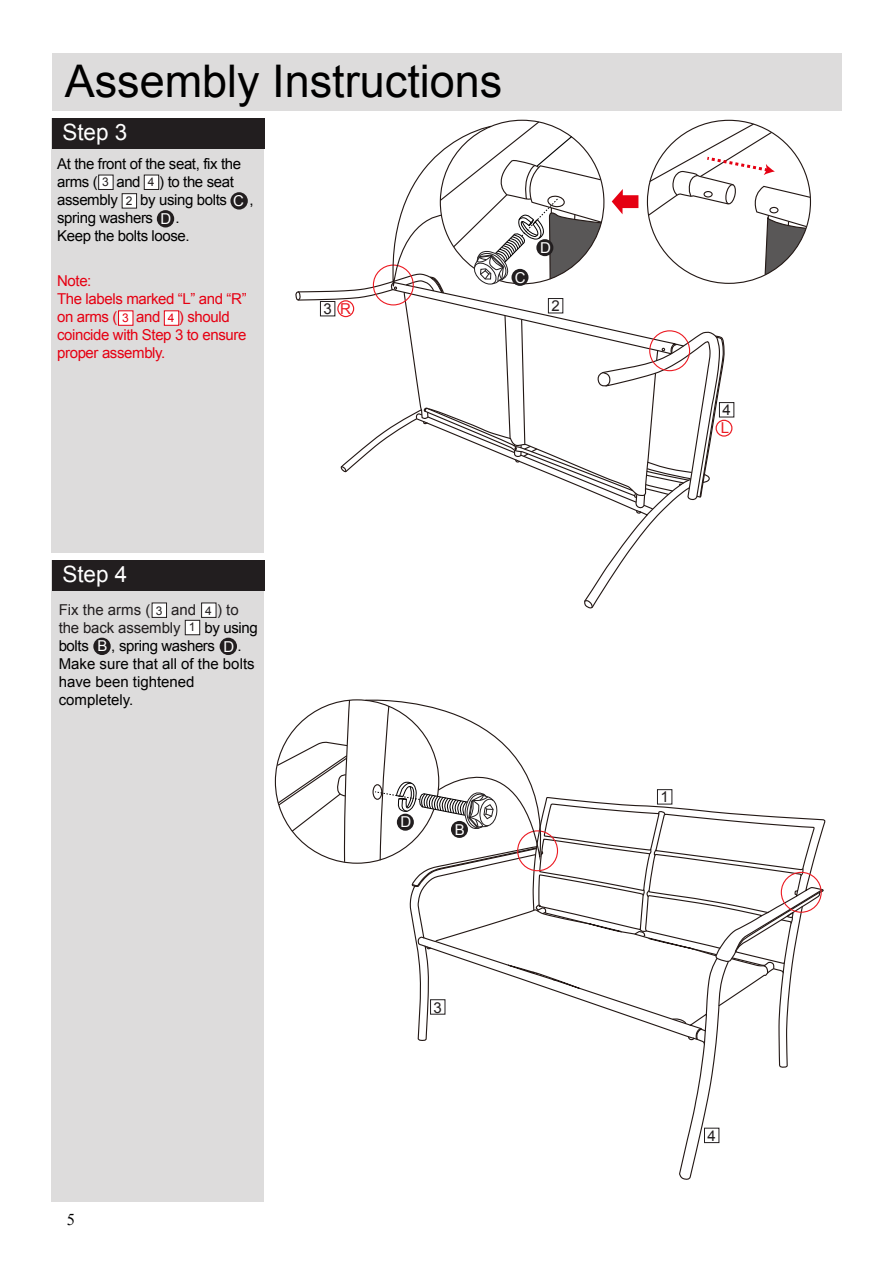
<style>
.page{position:relative;width:893px;height:1263px;background:#fff}
.page>*{position:absolute;margin:0;border:0;box-sizing:border-box;transform-origin:0 0}
.t1{font:45px "Arial";color:#000}
.t2{font:22.5px "Arial";color:#fff}
.t3{font:16.5px "Times New Roman";color:#000}
.t4{font:15px/18px "Arial";letter-spacing:-.025em;color:#000}
.t5{font:15px/18px "Arial";letter-spacing:-.025em;color:#e60012}
.t6{font:15px/17.7px "Arial";color:#000}
.t7{font:15px "Arial";letter-spacing:-.01em;color:#221e1f}
.t8{font:15px "Arial";color:#fff}
.t9{font:15px "Arial";color:#ec1b23}
.t10{font:12px "Arial";color:#221e1f}
.t11{font:12px "Arial";color:#e60012}
.s1{color:#fff}
</style>
<div class="page">
<div style="left:51px;top:118px;width:213px;height:435px;background:#dddcdc"></div>
<div style="left:51px;top:560px;width:213px;height:641px;background:#dddcdc"></div>
<svg style="left:585px;top:542px;width:52px;height:65px"></svg>
<svg style="left:584px;top:600px;width:9px;height:9px"></svg>
<div style="left:52px;top:118px;width:212px;height:30px;background:#221e1f"></div>
<div style="left:52px;top:53px;width:789px;height:58px;background:#dddcdc"></div>
<div style="left:52px;top:560px;width:212px;height:30px;background:#221e1f"></div>
<div style="left:157px;top:210px;width:17px;height:17px;background:#221e1f;border-radius:50%"></div>
<div style="left:230px;top:192px;width:18px;height:18px;background:#221e1f;border-radius:50%"></div>
<div style="left:98px;top:175px;width:15px;height:15px;background:#fff;border:1px solid #221e1f"></div>
<div style="left:144px;top:175px;width:15px;height:15px;background:#fff;border:1px solid #221e1f"></div>
<div style="left:118px;top:310px;width:15px;height:16px;background:#fff;border:1px solid #e60012"></div>
<div style="left:164px;top:310px;width:15px;height:16px;background:#fff;border:1px solid #e60012"></div>
<div style="left:122px;top:193px;width:15px;height:15px;background:#fff;border:1px solid #221e1f"></div>
<div style="left:704px;top:1128px;width:15px;height:15px;background:#fff;border:1px solid #221e1f"></div>
<svg style="left:276px;top:699px;width:75px;height:164px"></svg>
<div style="left:152px;top:603px;width:15px;height:15px;background:#fff;border:1px solid #221e1f"></div>
<div style="left:185px;top:620px;width:15px;height:15px;background:#fff;border:1px solid #221e1f"></div>
<div style="left:93px;top:638px;width:18px;height:17px;background:#221e1f;border-radius:50%"></div>
<div style="left:220px;top:638px;width:17px;height:17px;background:#221e1f;border-radius:50%"></div>
<svg style="left:295px;top:119px;width:516px;height:423px"></svg>
<svg style="left:364px;top:699px;width:459px;height:346px"></svg>
<div style="left:201px;top:603px;width:15px;height:15px;background:#fff;border:1px solid #221e1f"></div>
<svg style="left:716px;top:420px;width:16px;height:16px"></svg>
<div style="left:715px;top:420px;width:17px;height:17px;border:1px solid #ec1b23;border-radius:50%"></div>
<svg style="left:338px;top:301px;width:16px;height:16px"></svg>
<div style="left:337px;top:300px;width:17px;height:17px;border:1px solid #ec1b23;border-radius:50%"></div>
<h1 class="t1" style="left:65px;top:52px;width:439px">Assembly Instructions</h1>
<h2 class="t2" style="left:62px;top:118px;width:67px">Step 3</h2>
<p class="t4" style="left:57px;top:155px;width:185px">At the front of the seat, fix the arms ( and ) to the seat assembly</p>
<p class="t10" style="left:102px;top:174px;width:8px">3</p>
<p class="t10" style="left:148px;top:174px;width:8px">4</p>
<p class="t4" style="left:57px;top:191px;width:198px;text-indent:83px">by using bolts <span class="s1">C</span> , spring washers</p>
<p class="t10" style="left:126px;top:193px;width:8px">2</p>
<p class="t4" style="left:57px;top:210px;width:134px;line-height:16.8px;text-indent:103px"><span class="s1">D</span> .<br>Keep the bolts loose.</p>
<p class="t5" style="left:57px;top:272px;width:191px">Note:<br>The labels marked “L” and “R” on arms ( and ) should coincide with Step 3 to ensure proper assembly.</p>
<p class="t11" style="left:122px;top:310px;width:8px">3</p>
<p class="t11" style="left:168px;top:310px;width:8px">4</p>
<p class="t8" style="left:515px;top:267px;width:12px">C</p>
<p class="t8" style="left:540px;top:238px;width:12px">D</p>
<p class="t7" style="left:324px;top:299px;width:10px">3</p>
<p class="t7" style="left:551px;top:296px;width:10px">2</p>
<p class="t9" style="left:340px;top:299px;width:12px">R</p>
<h2 class="t2" style="left:62px;top:559px;width:67px">Step 4</h2>
<p class="t7" style="left:59px;top:600px;width:93px">Fix the arms (</p>
<p class="t7" style="left:171px;top:600px;width:27px">and</p>
<p class="t7" style="left:217px;top:600px;width:23px">) to</p>
<p class="t7" style="left:59px;top:618px;width:123px">the back assembly</p>
<p class="t4" style="left:204px;top:619px;width:55px">by using</p>
<p class="t4" style="left:59px;top:637px;width:32px">bolts</p>
<p class="t4" style="left:98px;top:637px;width:119px"><span class="s1">B</span> , spring washers</p>
<p class="t10" style="left:156px;top:602px;width:8px">3</p>
<p class="t10" style="left:205px;top:602px;width:8px">4</p>
<p class="t10" style="left:189px;top:619px;width:8px">1</p>
<p class="t6" style="left:59px;top:638px;width:197px;text-indent:165px"><span class="s1">D</span>.<br>Make sure that all of the bolts have been tightened completely.</p>
<p class="t3" style="left:67px;top:1208px;width:10px">5</p>
<p class="t8" style="left:400px;top:812px;width:12px">D</p>
<p class="t8" style="left:455px;top:819px;width:12px">B</p>
<p class="t7" style="left:433px;top:997px;width:10px">3</p>
<p class="t7" style="left:722px;top:400px;width:10px">4</p>
<p class="t9" style="left:721px;top:418px;width:10px">L</p>
<p class="t7" style="left:660px;top:787px;width:10px">1</p>
<p class="t7" style="left:707px;top:1126px;width:10px">4</p>
</div>
